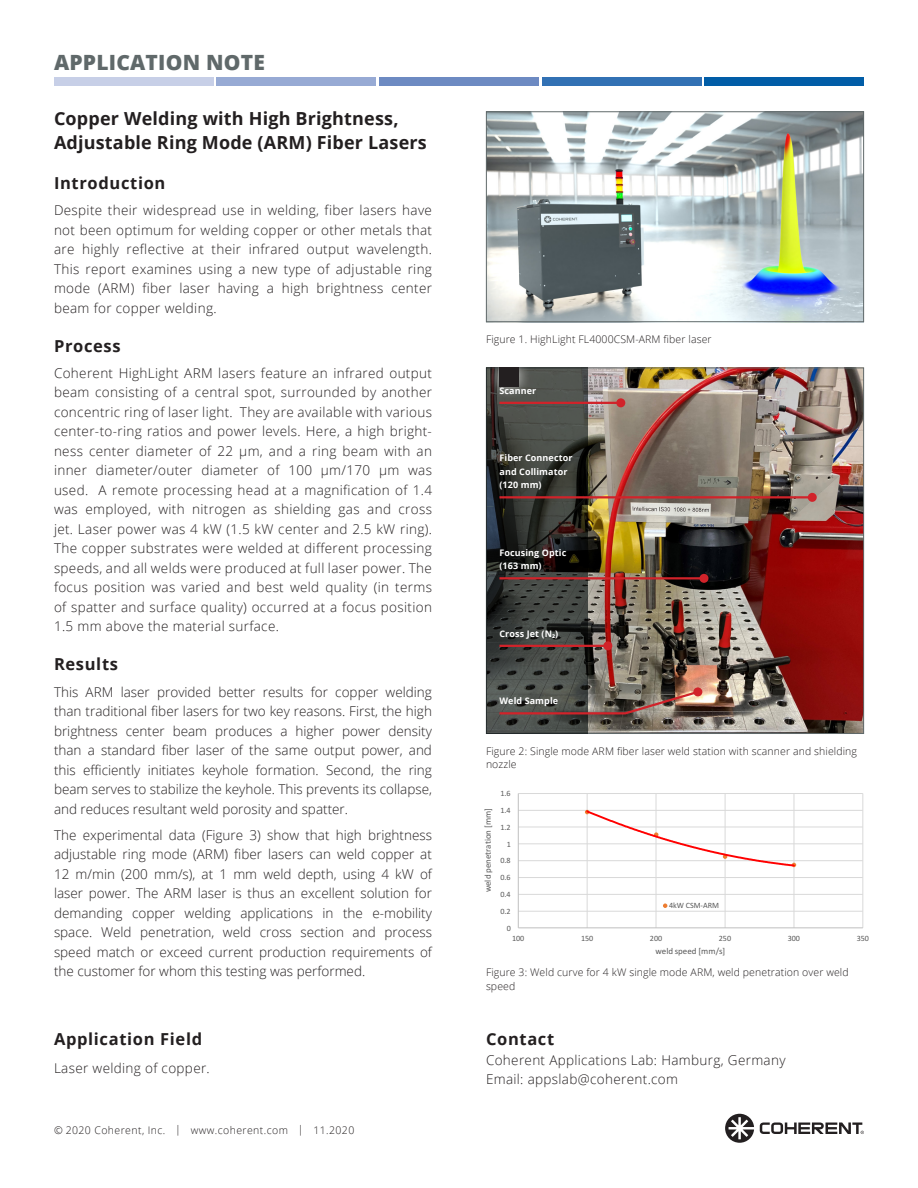
<style>
.page{position:relative;width:918px;height:1188px;background:#fff}
.page>*{position:absolute;margin:0;border:0;box-sizing:border-box;transform-origin:0 0}
.t1{font:800 21px "Open Sans";letter-spacing:.01em;color:#60696a}
.t2{font:700 18px/24px "Open Sans";letter-spacing:.01em;color:#231f20}
.Subtitle{font:700 16.5px "Open Sans";letter-spacing:.04em;color:#231f20}
.Copy{font:700 16.5px "Open Sans";letter-spacing:.04em;color:#231f20}
.Copy-2{font:300 13.5px/19.5px "Open Sans";letter-spacing:.025em;color:#231f20;text-align:justify}
.t3{font:300 10.5px/13.5px "Open Sans";letter-spacing:.01em;color:#231f20}
.t4{font:300 10.5px "Open Sans";letter-spacing:.04em;color:#231f20}
.t5{font:700 9px/13.5px "Open Sans";letter-spacing:.01em;color:#fff}
.t6{font:9px "Calibri";color:#595959}
.t7{font:8.1px "Calibri";letter-spacing:-.005em;color:#595959}
</style>
<div class="page">
<div style="left:705px;top:78px;width:159px;height:8px;background:#015da7"></div>
<div style="left:542px;top:78px;width:159px;height:8px;background:#3271b4"></div>
<div style="left:379px;top:78px;width:160px;height:8px;background:#6d8ac2"></div>
<div style="left:217px;top:78px;width:159px;height:8px;background:#97aad4"></div>
<div style="left:54px;top:78px;width:159px;height:8px;background:#c7cfe7"></div>
<img style="left:488px;top:113px;width:374px;height:207px">
<div style="left:486px;top:111px;width:378px;height:211px;border:1px solid #60696a"></div>
<svg style="left:760px;top:1123px;width:104px;height:11px"></svg>
<svg style="left:725px;top:1114px;width:29px;height:29px"></svg>
<img style="left:587px;top:370px;width:275px;height:362px">
<svg style="left:486px;top:368px;width:101px;height:366px;background:#373936"></svg>
<hr style="left:500px;top:402px;width:121px;height:2px;background:#d1232a">
<div style="left:616px;top:398px;width:9px;height:9px;background:#d1232a;border-radius:50%"></div>
<hr style="left:500px;top:496px;width:312px;height:2px;background:#d1232a">
<div style="left:808px;top:493px;width:9px;height:9px;background:#d1232a;border-radius:50%"></div>
<hr style="left:500px;top:577px;width:204px;height:2px;background:#d1232a">
<div style="left:699px;top:574px;width:9px;height:9px;background:#d1232a;border-radius:50%"></div>
<hr style="left:500px;top:645px;width:108px;height:2px;background:#d1232a">
<div style="left:603px;top:641px;width:9px;height:9px;background:#d1232a;border-radius:50%"></div>
<img style="left:497px;top:689px;width:204px;height:27px">
<div style="left:693px;top:687px;width:9px;height:9px;background:#d1232a;border-radius:50%"></div>
<svg style="left:517px;top:793px;width:347px;height:136px"></svg>
<svg style="left:658px;top:899px;width:67px;height:13px"></svg>
<div style="left:487px;top:355px;width:45px;height:44px;background:#fff;opacity:.75"></div>
<div style="left:500px;top:368px;width:19px;height:19px;background:#231f20"></div>
<h1 class="t1" style="left:54px;top:46px;width:212px">APPLICATION NOTE</h1>
<p class="t2" style="left:54px;top:106px;width:374px">Copper Welding with High Brightness,<br>Adjustable Ring Mode (ARM) Fiber Lasers</p>
<p class="Subtitle" style="left:54px;top:171px;width:113px">Introduction</p>
<p class="Copy-2" style="left:54px;top:200px;width:380px">Despite their widespread use in welding, fiber lasers have not been optimum for welding copper or other metals that are highly reflective at their infrared output wavelength.<br>This report examines using a new type of adjustable ring mode (ARM) fiber laser having a high brightness center beam for copper welding.</p>
<p class="Subtitle" style="left:54px;top:334px;width:68px">Process</p>
<p class="Copy-2" style="left:54px;top:363px;width:380px">Coherent HighLight ARM lasers feature an infrared output beam consisting of a central spot, surrounded by another concentric ring of laser light. They are available with various center-to-ring ratios and power levels. Here, a high bright&shy;ness center diameter of 22 µm, and a ring beam with an inner diameter/outer diameter of 100 µm/170 µm was used. A remote processing head at a magnification of 1.4 was employed, with nitrogen as shielding gas and cross jet. Laser power was 4 kW (1.5 kW center and 2.5 kW ring).<br>The copper substrates were welded at different processing speeds, and all welds were produced at full laser power. The focus position was varied and best weld quality (in terms of spatter and surface quality) occurred at a focus position 1.5 mm above the material surface.</p>
<p class="Subtitle" style="left:54px;top:653px;width:66px">Results</p>
<p class="Copy-2" style="left:54px;top:682px;width:380px">This ARM laser provided better results for copper welding than traditional fiber lasers for two key reasons. First, the high brightness center beam produces a higher power density than a standard fiber laser of the same output power, and this efficiently initiates keyhole formation. Second, the ring beam serves to stabilize the keyhole. This prevents its collapse, and reduces resultant weld porosity and spatter.</p>
<p class="Copy-2" style="left:54px;top:825px;width:380px">The experimental data (Figure 3) show that high brightness adjustable ring mode (ARM) fiber lasers can weld copper at 12 m/min (200 mm/s), at 1 mm weld depth, using 4 kW of laser power. The ARM laser is thus an excellent solution for demanding copper welding applications in the e-mobility space. Weld penetration, weld cross section and process speed match or exceed current production requirements of the customer for whom this testing was performed.</p>
<p class="Subtitle" style="left:54px;top:1028px;width:150px">Application Field</p>
<p class="Copy-2" style="left:54px;top:1058px;width:157px">Laser welding of copper.</p>
<p class="t4" style="left:54px;top:1123px;width:302px">© 2020 Coherent, Inc. | www.coherent.com | 11.2020</p>
<p class="t3" style="left:486px;top:332px;width:227px">Figure 1. HighLight FL4000CSM-ARM fiber laser</p>
<p class="t5" style="left:500px;top:384px;width:38px">Scanner</p>
<p class="t5" style="left:500px;top:451px;width:75px">Fiber Connector and Collimator (120 mm)</p>
<p class="t5" style="left:500px;top:546px;width:68px">Focusing Optic (163 mm)</p>
<p class="t5" style="left:500px;top:627px;width:60px">Cross Jet (N<sub>2</sub>)</p>
<p class="t5" style="left:500px;top:694px;width:60px">Weld Sample</p>
<p class="t3" style="left:486px;top:744px;width:373px">Figure 2: Single mode ARM fiber laser weld station with scanner and shielding nozzle</p>
<p class="t7" style="left:500px;top:752px;width:12px">1.2</p>
<p class="t6" style="left:482px;top:892px;width:86px;rotate:-90deg">weld penetration [mm]</p>
<p class="t7" style="left:500px;top:786px;width:12px">0.8</p>
<p class="t7" style="left:500px;top:788px;width:12px">1.6</p>
<p class="t7" style="left:500px;top:802px;width:12px">0.6</p>
<p class="t7" style="left:500px;top:805px;width:12px">1.4</p>
<p class="t7" style="left:500px;top:819px;width:12px">0.4</p>
<p class="t7" style="left:500px;top:822px;width:12px">1.2</p>
<p class="t7" style="left:507px;top:838px;width:6px">1</p>
<p class="t7" style="left:507px;top:853px;width:6px">0</p>
<p class="t7" style="left:500px;top:855px;width:12px">0.8</p>
<p class="t7" style="left:500px;top:872px;width:12px">0.6</p>
<p class="t7" style="left:500px;top:889px;width:12px">0.4</p>
<p class="t7" style="left:500px;top:906px;width:12px">0.2</p>
<p class="t7" style="left:507px;top:922px;width:6px">0</p>
<p class="t7" style="left:669px;top:900px;width:51px">4kW CSM-ARM</p>
<p class="t7" style="left:512px;top:932px;width:14px">100</p>
<p class="t7" style="left:581px;top:932px;width:14px">150</p>
<p class="t7" style="left:650px;top:932px;width:14px">200</p>
<p class="t7" style="left:719px;top:932px;width:14px">250</p>
<p class="t7" style="left:788px;top:932px;width:14px">300</p>
<p class="t7" style="left:857px;top:932px;width:14px">350</p>
<p class="t6" style="left:655px;top:945px;width:71px">weld speed [mm/s]</p>
<p class="t7" style="left:669px;top:970px;width:51px">4kW CSM-ARM</p>
<p class="t3" style="left:486px;top:966px;width:364px">Figure 3: Weld curve for 4 kW single mode ARM, weld penetration over weld speed</p>
<p class="Copy" style="left:486px;top:1028px;width:70px">Contact</p>
<p class="Copy-2" style="left:486px;top:1050px;width:301px">Coherent Applications Lab: Hamburg, Germany</p>
<p class="Copy-2" style="left:486px;top:1069px;width:194px">Email: appslab@coherent.com</p>
</div>
